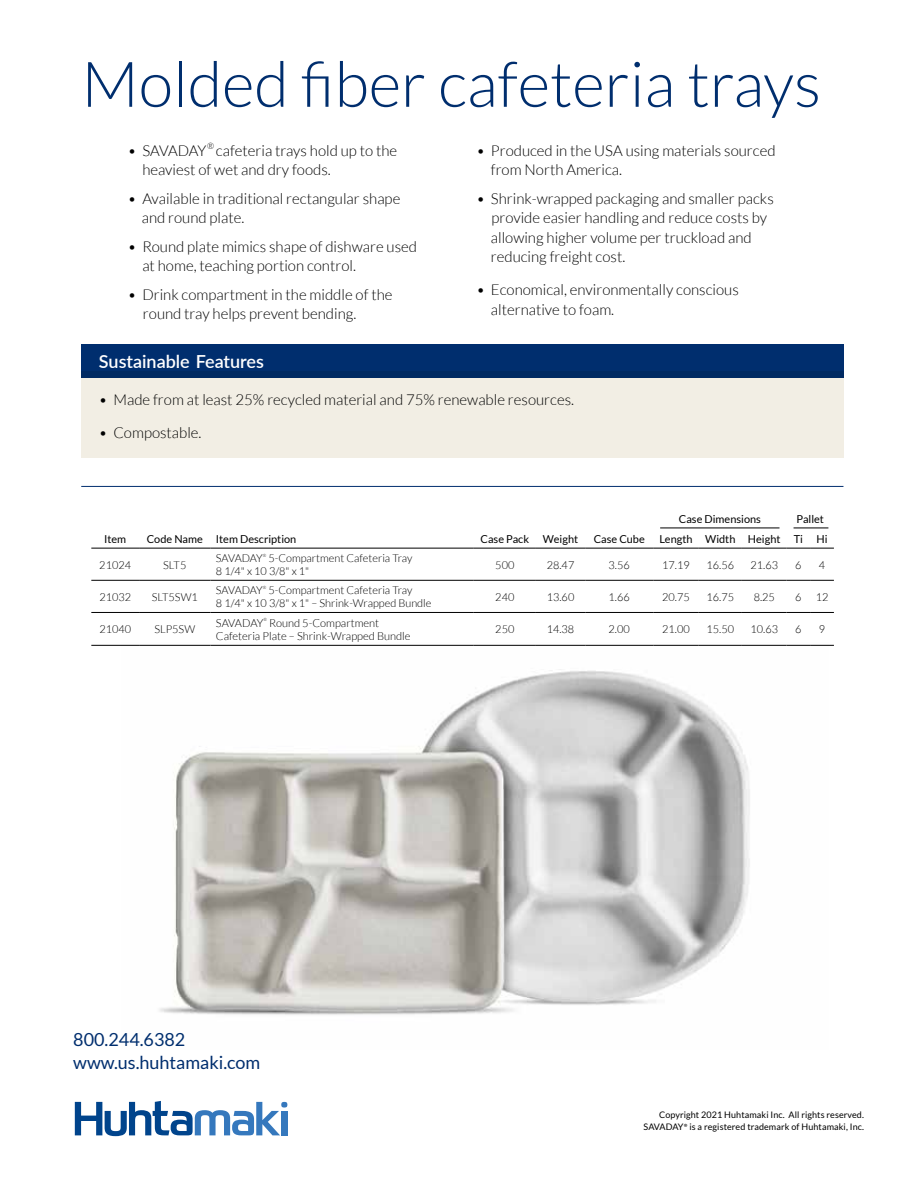
<style>
.page{position:relative;width:918px;height:1188px;background:#fff}
.page>*{position:absolute;margin:0;border:0;box-sizing:border-box;transform-origin:0 0}
.t1{font:300 63px "Lato";color:#002e6e}
.t2{font:18px/22.5px "Lato";color:#002e6e}
.t3{font:600 18px "Lato";color:#fff}
.t4{font:300 15px/19.5px "Lato";color:#000}
.t5{font:300 11.1px/13.4px "Lato";color:#000}
.t6{font:300 11.1px "Lato";letter-spacing:-.03em;color:#000}
.t7{font:300 10.95px/12.8px "Lato";color:#000}
.t8{font:10.95px "Lato";color:#000}
.t9{font:300 10.95px "Lato";letter-spacing:-.03em;color:#000}
.t10{font:9px/12px "Lato";letter-spacing:.01em;color:#000;text-align:right}
.t11{font:300 4.35px "Lato";color:#000}
.s1{font-size:10.95px}
.s2{font-family:"Myriad Pro"}
</style>
<div class="page">
<img style="left:121px;top:644px;width:708px;height:371px">
<svg style="left:75px;top:1101px;width:212px;height:35px"></svg>
<hr style="left:91px;top:548px;width:48px;height:1px;background:#000">
<hr style="left:139px;top:548px;width:72px;height:1px;background:#000">
<hr style="left:211px;top:548px;width:263px;height:1px;background:#000">
<hr style="left:474px;top:548px;width:62px;height:1px;background:#000">
<hr style="left:536px;top:548px;width:49px;height:1px;background:#000">
<hr style="left:585px;top:548px;width:68px;height:1px;background:#000">
<hr style="left:653px;top:548px;width:46px;height:1px;background:#000">
<hr style="left:699px;top:548px;width:43px;height:1px;background:#000">
<hr style="left:742px;top:548px;width:45px;height:1px;background:#000">
<svg style="left:787px;top:548px;width:47px;height:1px"></svg>
<hr style="left:91px;top:580px;width:48px;height:1px;background:#000">
<hr style="left:139px;top:580px;width:72px;height:1px;background:#000">
<hr style="left:211px;top:580px;width:263px;height:1px;background:#000">
<hr style="left:474px;top:580px;width:62px;height:1px;background:#000">
<hr style="left:536px;top:580px;width:49px;height:1px;background:#000">
<hr style="left:585px;top:580px;width:68px;height:1px;background:#000">
<hr style="left:653px;top:580px;width:46px;height:1px;background:#000">
<hr style="left:699px;top:580px;width:43px;height:1px;background:#000">
<hr style="left:742px;top:580px;width:45px;height:1px;background:#000">
<svg style="left:787px;top:580px;width:47px;height:1px"></svg>
<hr style="left:91px;top:612px;width:48px;height:1px;background:#000">
<hr style="left:139px;top:612px;width:72px;height:1px;background:#000">
<hr style="left:211px;top:612px;width:263px;height:1px;background:#000">
<hr style="left:474px;top:612px;width:62px;height:1px;background:#000">
<hr style="left:536px;top:612px;width:49px;height:1px;background:#000">
<hr style="left:585px;top:612px;width:68px;height:1px;background:#000">
<hr style="left:653px;top:612px;width:46px;height:1px;background:#000">
<hr style="left:699px;top:612px;width:43px;height:1px;background:#000">
<hr style="left:742px;top:612px;width:45px;height:1px;background:#000">
<svg style="left:787px;top:612px;width:47px;height:1px"></svg>
<hr style="left:91px;top:645px;width:48px;height:1px;background:#000">
<hr style="left:139px;top:645px;width:72px;height:1px;background:#000">
<hr style="left:211px;top:645px;width:263px;height:1px;background:#000">
<hr style="left:474px;top:645px;width:62px;height:1px;background:#000">
<hr style="left:536px;top:645px;width:49px;height:1px;background:#000">
<hr style="left:585px;top:645px;width:68px;height:1px;background:#000">
<hr style="left:653px;top:645px;width:46px;height:1px;background:#000">
<hr style="left:699px;top:645px;width:43px;height:1px;background:#000">
<hr style="left:742px;top:645px;width:45px;height:1px;background:#000">
<svg style="left:787px;top:645px;width:47px;height:1px"></svg>
<hr style="left:660px;top:528px;width:120px;height:1px;background:#000">
<hr style="left:794px;top:528px;width:34px;height:1px;background:#000">
<div style="left:82px;top:371px;width:762px;height:86px;background:#f2eee4"></div>
<div style="left:82px;top:345px;width:762px;height:33px;background:#002e6e"></div>
<hr style="left:81px;top:486px;width:762px;height:1px;background:#002e6e">
<h1 class="t1" style="left:82px;top:50px;width:741px">Molded fiber cafeteria trays</h1>
<p class="t4" style="left:142px;top:141px;width:256px;text-indent:-14px">• SAVADAY<sup>®</sup> cafeteria trays hold up to the heaviest of wet and dry foods.</p>
<p class="t4" style="left:142px;top:189px;width:260px;text-indent:-14px">• Available in traditional rectangular shape and round plate.</p>
<p class="t4" style="left:142px;top:237px;width:276px;text-indent:-14px">• Round plate mimics shape of dishware used at home, teaching portion control.</p>
<p class="t4" style="left:143px;top:285px;width:251px;text-indent:-15px">• Drink compartment in the middle of the round tray helps prevent bending.</p>
<p class="t4" style="left:491px;top:141px;width:286px;text-indent:-14px">• Produced in the USA using materials sourced from North America.</p>
<p class="t4" style="left:491px;top:189px;width:284px;text-indent:-14px">• Shrink-wrapped packaging and smaller packs provide easier handling and reduce costs by allowing higher volume per truckload and reducing freight cost.</p>
<p class="t4" style="left:491px;top:280px;width:249px;text-indent:-14px">• Economical, environmentally conscious alternative to foam.</p>
<p class="t3" style="left:99px;top:348px;width:167px">Sustainable Features</p>
<p class="t4" style="left:99px;top:390px;width:477px">• Made from at least 25% recycled material and 75% renewable resources.</p>
<p class="t4" style="left:99px;top:423px;width:104px">• Compostable.</p>
<p class="t8" style="left:679px;top:513px;width:84px">Case Dimensions</p>
<p class="t8" style="left:797px;top:513px;width:29px">Pallet</p>
<p class="t8" style="left:104px;top:533px;width:24px">Item</p>
<p class="t8" style="left:147px;top:533px;width:151px">Code Name Item Description</p>
<p class="t8" style="left:481px;top:533px;width:50px">Case Pack</p>
<p class="t8" style="left:543px;top:533px;width:37px">Weight</p>
<p class="t8" style="left:594px;top:533px;width:53px">Case Cube</p>
<p class="t8" style="left:659px;top:533px;width:170px">Length Width Height Ti Hi</p>
<p class="t7" style="left:99px;top:558px;width:33px">21024</p>
<p class="t7" style="left:163px;top:558px;width:25px">SLT5</p>
<p class="t9" style="left:216px;top:552px;width:48px">SAVADAY</p>
<p class="t11" style="left:263px;top:553px;width:5px">®</p>
<p class="t7" style="left:216px;top:552px;width:198px;text-indent:53px">5-Compartment Cafeteria Tray<br>8 1/4" x 10 3/8" x 1"</p>
<p class="t7" style="left:495px;top:558px;width:21px">500</p>
<p class="t7" style="left:547px;top:558px;width:29px">28.47</p>
<p class="t7" style="left:609px;top:558px;width:23px">3.56</p>
<p class="t7" style="left:662px;top:558px;width:29px">17.19</p>
<p class="t7" style="left:707px;top:558px;width:29px">16.56</p>
<p class="t7" style="left:750px;top:558px;width:29px">21.63</p>
<p class="t7" style="left:795px;top:558px;width:8px">6</p>
<p class="t7" style="left:819px;top:558px;width:8px">4</p>
<p class="t7" style="left:99px;top:591px;width:33px">21032</p>
<p class="t7" style="left:152px;top:591px;width:48px">SLT5SW1</p>
<p class="t7" style="left:99px;top:623px;width:33px">21040</p>
<p class="t7" style="left:154px;top:623px;width:42px">SLP5SW</p>
<p class="t9" style="left:216px;top:585px;width:48px">SAVADAY</p>
<p class="t11" style="left:263px;top:585px;width:5px">®</p>
<p class="t7" style="left:216px;top:584px;width:217px;text-indent:53px">5-Compartment Cafeteria Tray<br>8 1/4" x 10 3/8" x 1" – Shrink-Wrapped Bundle</p>
<p class="t7" style="left:495px;top:591px;width:21px">240</p>
<p class="t7" style="left:547px;top:591px;width:29px">13.60</p>
<p class="t7" style="left:609px;top:591px;width:23px">1.66</p>
<p class="t7" style="left:662px;top:591px;width:29px">20.75</p>
<p class="t7" style="left:707px;top:591px;width:29px">16.75</p>
<p class="t7" style="left:754px;top:591px;width:23px">8.25</p>
<p class="t7" style="left:795px;top:591px;width:8px">6</p>
<p class="t7" style="left:816px;top:591px;width:14px">12</p>
<p class="t6" style="left:216px;top:617px;width:49px">SAVADAY</p>
<p class="t11" style="left:263px;top:617px;width:5px">®</p>
<p class="t5" style="left:216px;top:616px;width:196px;text-indent:53px">Round 5-Compartment<br>Cafeteria Plate <span class="s1">–</span> Shrink-Wrapped Bundle</p>
<p class="t7" style="left:495px;top:623px;width:21px">250</p>
<p class="t7" style="left:547px;top:623px;width:29px">14.38</p>
<p class="t7" style="left:609px;top:623px;width:23px">2.00</p>
<p class="t7" style="left:662px;top:623px;width:29px">21.00</p>
<p class="t7" style="left:707px;top:623px;width:29px">15.50</p>
<p class="t7" style="left:750px;top:623px;width:29px">10.63</p>
<p class="t7" style="left:795px;top:623px;width:8px">6</p>
<p class="t7" style="left:819px;top:623px;width:8px">9</p>
<p class="t2" style="left:73px;top:1028px;width:189px">800.244.6382 www.us.huhtamaki.com</p>
<p class="t10" style="left:644px;top:1109px;width:222px">Copyright 2021 Huhtamaki Inc. All rights reserved.<br>SAVADAY<span class="s2">®</span> is a registered trademark of Huhtamaki, Inc.</p>
</div>
